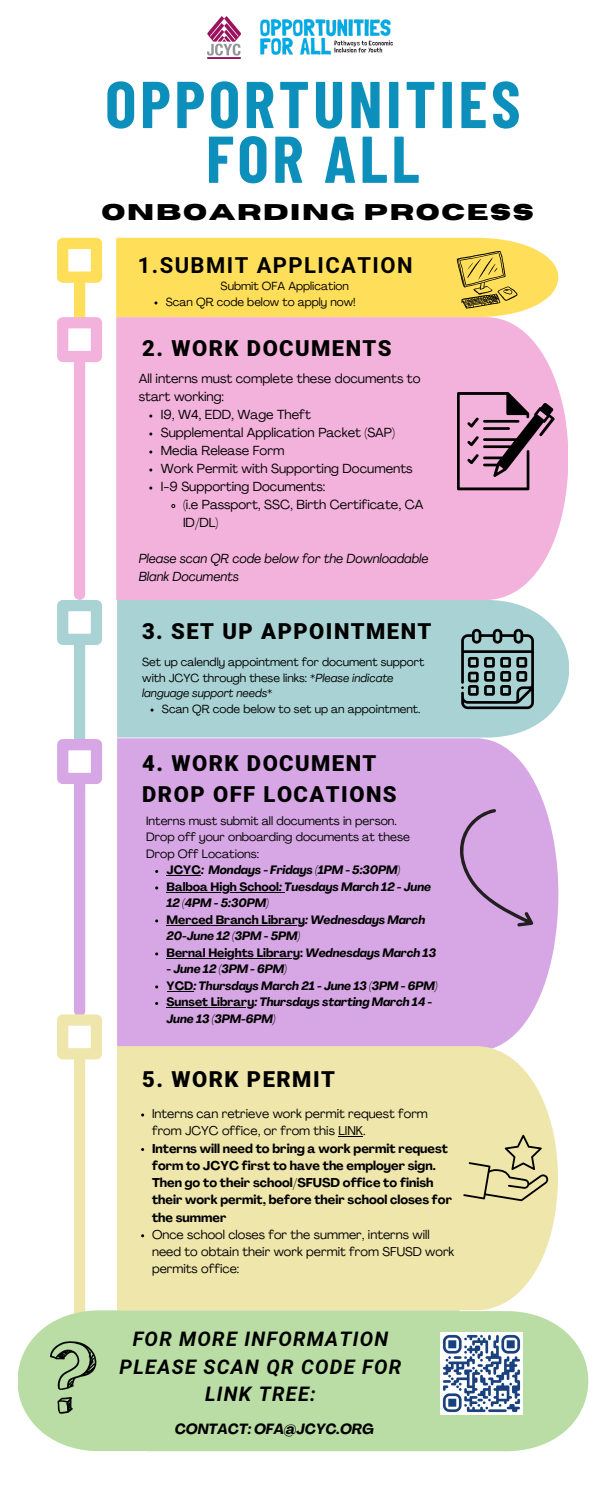
<style>
.page{position:relative;width:600px;height:1500px;background:#fff}
.page>*{position:absolute;margin:0;border:0;box-sizing:border-box;transform-origin:0 0}
.t1{font:700 66px/54.8px "Barlow Condensed";letter-spacing:.055em;color:#0d8fbb;text-align:center}
.t2{font:700 22.6px "Horizon";letter-spacing:.075em;color:#000}
.t3{font:900 22px/30.8px "Mardoto";letter-spacing:.065em;color:#000}
.t4{font:700 22px "Mardoto";letter-spacing:.065em;color:#000}
.t5{font:italic 700 20px/27.8px "Mardoto";letter-spacing:.065em;color:#000;text-align:center}
.t6{font:italic 700 14.6px "Agrandir";color:#000}
.t7{font:13px/18px "Agrandir";color:#000}
.t8{font:italic 13px/18px "Agrandir";color:#000}
.t9{font:700 12.6px/17.2px "Agrandir";color:#000}
.t10{font:12.6px/17.2px "Agrandir";color:#000}
.t11{font:italic 700 12px/16.5px "Agrandir";color:#000}
.t12{font:12px/16.5px "Agrandir";color:#000}
.t13{font:700 12px "Agrandir";color:#000}
.t14{font:11.6px/15.8px "Agrandir";color:#000}
.s1{font-style:italic}
.s2{font-style:normal}
</style>
<div class="page">
<img style="left:207px;top:17px;width:34px;height:42px">
<img style="left:260px;top:20px;width:132px;height:34px">
<div style="left:74px;top:283px;width:11px;height:37px;background:#ffde59"></div>
<div style="left:57px;top:238px;width:45px;height:45px;border:11px solid #ffde59"></div>
<div style="left:117px;top:738px;width:441px;height:308px;background:#d6a7e4"></div>
<svg style="left:460px;top:809px;width:74px;height:118px;background:#c99dd5"></svg>
<hr style="left:167px;top:875px;width:34px;height:1px;background:#000">
<hr style="left:167px;top:892px;width:112px;height:1px;background:#000">
<hr style="left:167px;top:925px;width:138px;height:1px;background:#000">
<hr style="left:167px;top:958px;width:133px;height:1px;background:#000">
<svg style="left:167px;top:991px;width:26px;height:1px"></svg>
<hr style="left:167px;top:1007px;width:87px;height:1px;background:#000">
<div style="left:117px;top:1046px;width:441px;height:264px;background:#efe6ab"></div>
<svg style="left:463px;top:1135px;width:85px;height:66px;background:#d3cb96"></svg>
<div style="left:74px;top:362px;width:11px;height:232px;background:#f3b2db"></div>
<div style="left:57px;top:317px;width:45px;height:45px;border:11px solid #f3b2db"></div>
<div style="left:74px;top:645px;width:11px;height:99px;background:#a8d2d4"></div>
<div style="left:57px;top:600px;width:45px;height:45px;border:11px solid #a8d2d4"></div>
<div style="left:74px;top:784px;width:11px;height:227px;background:#d6a7e4"></div>
<div style="left:57px;top:739px;width:45px;height:45px;border:11px solid #d6a7e4"></div>
<div style="left:74px;top:1059px;width:11px;height:253px;background:#efe6ab"></div>
<div style="left:57px;top:1014px;width:45px;height:45px;border:11px solid #efe6ab"></div>
<div style="left:117px;top:600px;width:452px;height:138px;background:#a8d2d4"></div>
<div style="left:116px;top:317px;width:452px;height:283px;background:#f3b2db"></div>
<svg style="left:457px;top:392px;width:98px;height:98px;background:#b0819f"></svg>
<svg style="left:460px;top:1311px;width:128px;height:140px;fill:#badda5"></svg>
<svg style="left:338px;top:1136px;width:25px;height:1px"></svg>
<div style="left:18px;top:1310px;width:442px;height:141px;background:#badda5"></div>
<img style="left:440px;top:1332px;width:82px;height:82px">
<svg style="left:461px;top:629px;width:73px;height:80px;background:#688283"></svg>
<svg style="left:57px;top:1397px;width:16px;height:17px"></svg>
<svg style="left:50px;top:1341px;width:47px;height:49px;background:#91ad81"></svg>
<svg style="left:116px;top:238px;width:442px;height:79px;background:#fada5d"></svg>
<svg style="left:171px;top:504px;width:5px;height:4px"></svg>
<p class="t1" style="left:105px;top:74px;width:417px">OPPORTUNITIES<br>FOR ALL</p>
<h5 class="t2" style="left:102px;top:201px;width:434px">ONBOARDING PROCESS</h5>
<p class="t4" style="left:138px;top:253px;width:276px">1.SUBMIT APPLICATION</p>
<h2 class="t14" style="left:221px;top:279px;width:130px">Submit OFA Application</h2>
<p class="t14" style="left:166px;top:295px;width:191px">Scan QR code below to apply now!</p>
<h2 class="t3" style="left:142px;top:333px;width:251px">2. WORK DOCUMENTS</h2>
<p class="t7" style="left:139px;top:371px;width:283px">All interns must complete these documents to start working:</p>
<h5 class="t7" style="left:161px;top:407px;width:152px">I9, W4, EDD, Wage Theft</h5>
<p class="t7" style="left:161px;top:425px;width:236px">Supplemental Application Packet (SAP)</p>
<p class="t7" style="left:161px;top:443px;width:125px">Media Release Form</p>
<p class="t7" style="left:161px;top:461px;width:253px">Work Permit with Supporting Documents</p>
<p class="t7" style="left:161px;top:479px;width:166px">I-9 Supporting Documents:</p>
<p class="t7" style="left:183px;top:497px;width:242px">(i.e Passport, SSC, Birth Certificate, CA<br>ID/DL)</p>
<p class="t8" style="left:139px;top:551px;width:291px">Please scan QR code below for the Downloadable<br>Blank Documents</p>
<p class="t3" style="left:142px;top:616px;width:291px">3. SET UP APPOINTMENT</p>
<p class="t14" style="left:142px;top:655px;width:284px">Set up calendly appointment for document support with JCYC through these links: *<span class="s1">Please indicate language support needs</span>*</p>
<p class="t14" style="left:162px;top:702px;width:260px">Scan QR code below to set up an appointment.</p>
<h2 class="t3" style="left:142px;top:748px;width:256px">4. WORK DOCUMENT<br>DROP OFF LOCATIONS</h2>
<h1 class="t12" style="left:146px;top:814px;width:265px">Interns must submit all documents in person.<br>Drop off your onboarding documents at these<br>Drop Off Locations:</h1>
<h2 class="t11" style="left:167px;top:863px;width:235px"><span class="s2">JCYC</span>: Mondays - Fridays (1PM - 5:30PM)</h2>
<h2 class="t11" style="left:167px;top:880px;width:266px"><span class="s2">Balboa High School</span>: Tuesdays March 12 - June<br>12 (4PM - 5:30PM)</h2>
<p class="t11" style="left:167px;top:913px;width:260px"><span class="s2">Merced Branch Library</span>: Wednesdays March<br>20-June 12 (3PM - 5PM)</p>
<p class="t13" style="left:167px;top:948px;width:271px">Bernal Heights Library: <span class="s1">Wednesdays March 13</span></p>
<p class="t11" style="left:167px;top:962px;width:122px">- June 12 (3PM - 6PM)</p>
<p class="t11" style="left:167px;top:979px;width:272px"><span class="s2">YCD</span>: Thursdays March 21 - June 13 (3PM - 6PM)</p>
<h2 class="t11" style="left:167px;top:995px;width:267px"><span class="s2">Sunset Library</span>: Thursdays starting March 14 -<br>June 13 (3PM-6PM)</h2>
<h5 class="t3" style="left:142px;top:1065px;width:194px">5. WORK PERMIT</h5>
<p class="t10" style="left:152px;top:1106px;width:277px">Interns can retrieve work permit request form from JCYC office, or from this LINK.</p>
<p class="t9" style="left:152px;top:1141px;width:302px">Interns will need to bring a work permit request form to JCYC first to have the employer sign.<br>Then go to their school/SFUSD office to finish their work permit, before their school closes for the summer</p>
<p class="t10" style="left:152px;top:1227px;width:304px">Once school closes for the summer, interns will need to obtain their work permit from SFUSD work permits office:</p>
<p class="t5" style="left:120px;top:1325px;width:283px">FOR MORE INFORMATION<br>PLEASE SCAN QR CODE FOR<br>LINK TREE:</p>
<p class="t6" style="left:175px;top:1423px;width:201px">CONTACT: OFA@JCYC.ORG</p>
</div>
